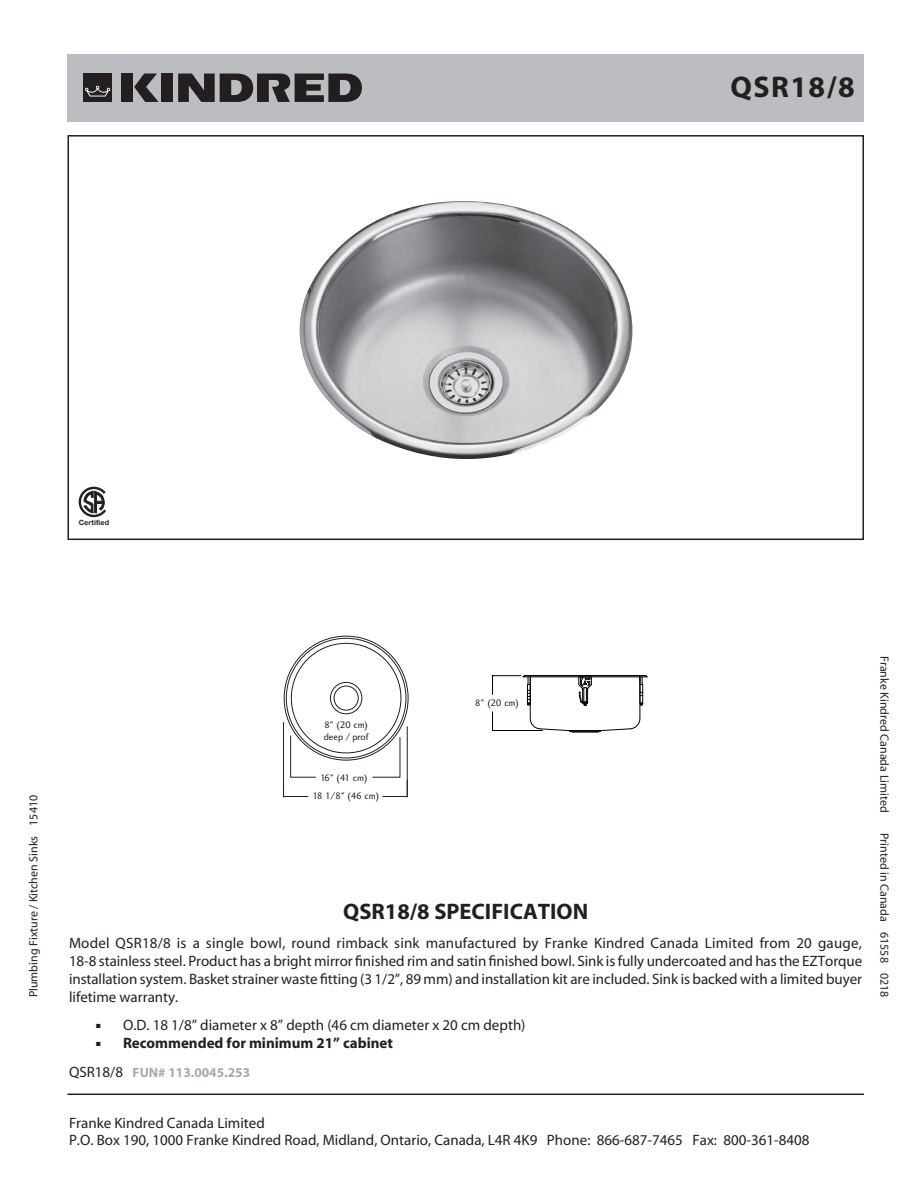
<style>
.page{position:relative;width:918px;height:1188px;background:#fff}
.page>*{position:absolute;margin:0;border:0;box-sizing:border-box;transform-origin:0 0}
.t1{font:700 30px "Myriad";letter-spacing:.05em;color:#231f20}
.t2{font:700 22.5px "Myriad";color:#231f20}
.t3{font:15px/18px "Myriad";color:#231f20}
.t4{font:700 15px "Myriad";color:#231f20}
.t5{font:700 13.5px "Myriad";color:#a7a9ac}
.t6{font:12px "Myriad";color:#231f20}
.t7{font:9.75px/11.7px "Charlotte Sans Book Plain";color:#231f20}
.t8{font:700 7.2px "Helvetica Neue";letter-spacing:.02em;color:#231f20}
.s1{font-weight:400;font-size:15px;color:#231f20}
</style>
<div class="page">
<div style="left:68px;top:54px;width:796px;height:68px;background:#bbbdc0"></div>
<img style="left:300px;top:201px;width:332px;height:258px">
<div style="left:68px;top:135px;width:796px;height:405px;border:2px solid #231f20"></div>
<svg style="left:372px;top:726px;width:36px;height:71px"></svg>
<svg style="left:283px;top:721px;width:34px;height:76px"></svg>
<div style="left:330px;top:682px;width:32px;height:32px;border:1px solid #231f20;border-radius:50%"></div>
<div style="left:334px;top:686px;width:25px;height:25px;border:1px solid #231f20;border-radius:50%"></div>
<svg style="left:492px;top:675px;width:156px;height:58px"></svg>
<hr style="left:67px;top:1094px;width:797px;height:1px;background:#231f20">
<svg style="left:79px;top:487px;width:30px;height:54px"></svg>
<svg style="left:134px;top:74px;width:25px;height:28px"></svg>
<div style="left:161px;top:74px;width:12px;height:28px;background:#231f20"></div>
<svg style="left:178px;top:74px;width:184px;height:28px"></svg>
<div style="left:84px;top:74px;width:28px;height:28px;background:#231f20"></div>
<div style="left:121px;top:74px;width:12px;height:28px;background:#231f20"></div>
<svg style="left:85px;top:86px;width:25px;height:11px"></svg>
<h1 class="t1" style="left:730px;top:76px;width:126px">QSR18/8</h1>
<p class="t8" style="left:79px;top:520px;width:32px">Certified</p>
<p class="t6" style="left:29px;top:997px;width:204px;rotate:-90deg">Plumbing Fixture / Kitchen Sinks 15410</p>
<p class="t7" style="left:324px;top:719px;width:46px">8" (20 cm) deep / prof</p>
<p class="t7" style="left:320px;top:771px;width:49px">16" (41 cm)</p>
<p class="t7" style="left:313px;top:790px;width:68px">18 1/8" (46 cm)</p>
<p class="t7" style="left:475px;top:697px;width:46px">8" (20 cm)</p>
<h2 class="t2" style="left:343px;top:903px;width:246px">QSR18/8 SPECIFICATION</h2>
<p class="t3" style="left:69px;top:935px;width:795px;text-align:justify">Model QSR18/8 is a single bowl, round rimback sink manufactured by Franke Kindred Canada Limited from 20 gauge, 18-8 stainless steel. Product has a bright mirror finished rim and satin finished bowl. Sink is fully undercoated and has the EZTorque installation system. Basket strainer waste fitting (3 1/2”, 89 mm) and installation kit are included. Sink is backed with a limited buyer lifetime warranty.</p>
<p class="t3" style="left:123px;top:1017px;width:404px">O.D. 18 1/8” diameter x 8” depth (46 cm diameter x 20 cm depth)</p>
<p class="t4" style="left:123px;top:1038px;width:272px">Recommended for minimum 21” cabinet</p>
<p class="t5" style="left:69px;top:1068px;width:183px"><span class="s1">QSR18/8</span> FUN# 113.0045.253</p>
<p class="t3" style="left:69px;top:1116px;width:742px;line-height:16.5px">Franke Kindred Canada Limited<br>P.O. Box 190, 1000 Franke Kindred Road, Midland, Ontario, Canada, L4R 4K9 Phone: 866-687-7465 Fax: 800-361-8408</p>
<p class="t6" style="left:889px;top:656px;width:158px;rotate:90deg">Franke Kindred Canada Limited</p>
<p class="t6" style="left:889px;top:833px;width:166px;rotate:90deg">Printed in Canada 61558 0218</p>
</div>
